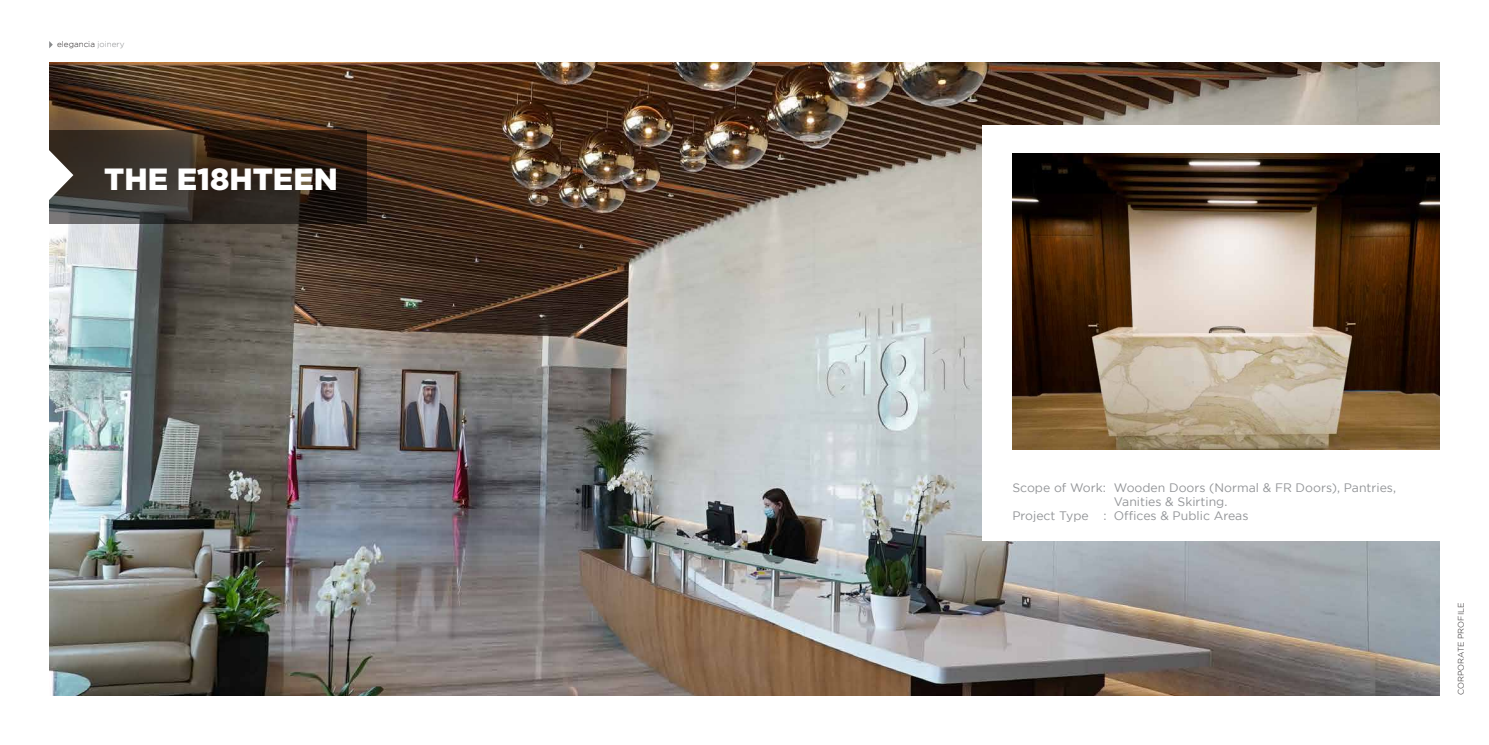
<style>
.page{position:relative;width:1489px;height:745px;background:#fff}
.page>*{position:absolute;margin:0;border:0;box-sizing:border-box;transform-origin:0 0}
.t1{font:900 30.62px "Gotham";color:#fff}
.t2{font:12.25px "Gotham";color:#939598}
.t3{font:300 8.14px "Gotham";color:#231f20}
.s1{color:#86888a}
</style>
<div class="page">
<svg style="left:49px;top:41px;width:4px;height:7px"></svg>
<img style="left:50px;top:62px;width:1389px;height:632px">
<svg style="left:50px;top:130px;width:317px;height:94px;background:#322922"></svg>
<svg style="left:49px;top:147px;width:24px;height:56px"></svg>
<div style="left:982px;top:125px;width:506px;height:416px;background:#fff"></div>
<img style="left:1012px;top:154px;width:427px;height:295px">
<p class="t3" style="left:57px;top:40px;width:69px">elegancia <span class="s1">joinery</span></p>
<h1 class="t1" style="left:104px;top:161px;width:235px">THE E18HTEEN</h1>
<p class="t2" style="left:1012px;top:480px;width:385px">Scope of Work: Wooden Doors (Normal &amp; FR Doors), Pantries,</p>
<p class="t2" style="left:1113px;top:494px;width:115px">Vanities &amp; Skirting.</p>
<p class="t2" style="left:1012px;top:508px;width:238px">Project Type : Offices &amp; Public Areas</p>
<p class="t3" style="left:1456px;top:694px;width:93px;rotate:-90deg">CORPORATE PROFILE</p>
</div>
